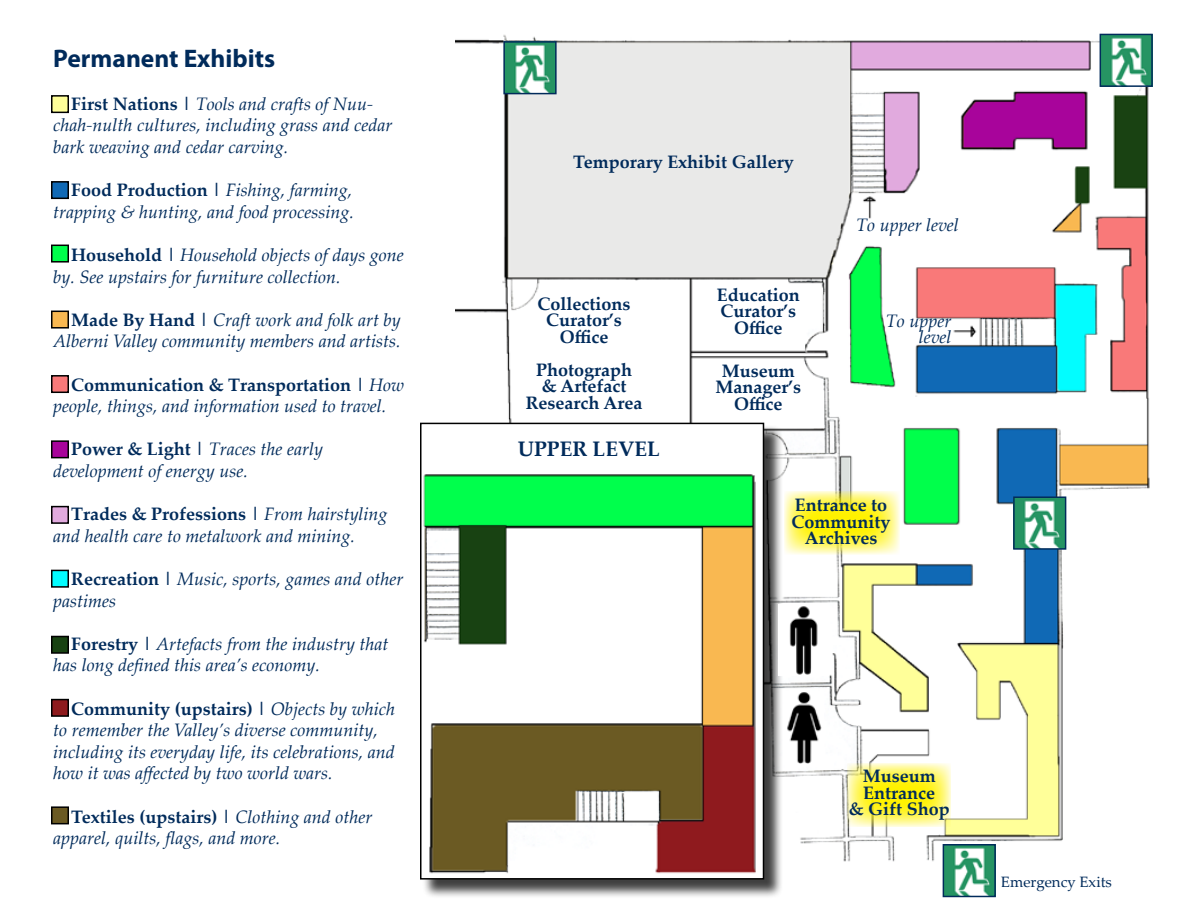
<style>
.page{position:relative;width:1200px;height:900px;background:#fff}
.page>*{position:absolute;margin:0;border:0;box-sizing:border-box;transform-origin:0 0}
.t1{font:700 25.5px "Myriad Pro";color:#012b5b}
.t2{font:700 21px "Palatino Linotype";color:#012b5b}
.t3{font:italic 18px/21.6px "Palatino Linotype";color:#012b5b}
.t4{font:700 18px/16.5px "Palatino Linotype";color:#012b5b;text-align:center}
.t5{font:15px "Palatino Linotype";color:#012b5b}
.s1{font-weight:700;font-style:normal}
</style>
<div class="page">
<img style="left:455px;top:33px;width:697px;height:861px">
<div style="left:422px;top:425px;width:361px;height:474px;background:#000;opacity:.75"></div>
<div style="left:421px;top:423px;width:343px;height:456px;background:#fff"></div>
<img style="left:423px;top:474px;width:333px;height:400px">
<div style="left:420px;top:423px;width:344px;height:457px;border:2px solid #000"></div>
<div style="left:51px;top:95px;width:18px;height:18px;background:#ff9;border:2px solid #000"></div>
<div style="left:51px;top:181px;width:18px;height:18px;background:#1069b5;border:2px solid #000"></div>
<div style="left:51px;top:245px;width:18px;height:18px;background:#00ff4b;border:2px solid #000"></div>
<div style="left:51px;top:311px;width:18px;height:18px;background:#f9b851;border:2px solid #000"></div>
<div style="left:51px;top:375px;width:18px;height:18px;background:#f97979;border:2px solid #000"></div>
<div style="left:51px;top:440px;width:18px;height:18px;background:#a8049b;border:2px solid #000"></div>
<div style="left:51px;top:506px;width:18px;height:18px;background:#e1aade;border:2px solid #000"></div>
<div style="left:51px;top:570px;width:18px;height:18px;background:#02fdff;border:2px solid #000"></div>
<div style="left:51px;top:636px;width:18px;height:18px;background:#184212;border:2px solid #000"></div>
<div style="left:51px;top:699px;width:18px;height:18px;background:#8e1a1d;border:2px solid #000"></div>
<div style="left:51px;top:806px;width:18px;height:18px;background:#6b5a23;border:2px solid #000"></div>
<svg style="left:784px;top:491px;width:115px;height:64px;background:#fdf562"></svg>
<img style="left:779px;top:605px;width:50px;height:70px">
<img style="left:784px;top:691px;width:39px;height:73px">
<img style="left:1103px;top:37px;width:47px;height:47px">
<div style="left:1100px;top:34px;width:53px;height:53px;border:2px solid #012b5b"></div>
<img style="left:506px;top:44px;width:48px;height:47px">
<div style="left:503px;top:41px;width:54px;height:53px;border:2px solid #012b5b"></div>
<img style="left:1016px;top:499px;width:47px;height:48px">
<div style="left:1013px;top:496px;width:53px;height:54px;border:2px solid #012b5b"></div>
<svg style="left:847px;top:764px;width:104px;height:63px;background:#fcf35e"></svg>
<img style="left:946px;top:847px;width:47px;height:47px">
<div style="left:943px;top:844px;width:53px;height:53px;border:2px solid #012b5b"></div>
<p class="t1" style="left:53px;top:41px;width:223px">Permanent Exhibits</p>
<p class="t3" style="left:53px;top:92px;width:341px;text-indent:18px"><span class="s1">First Nations |</span> Tools and crafts of Nuu&shy;chah-nulth cultures, including grass and cedar bark weaving and cedar carving.</p>
<p class="t3" style="left:53px;top:178px;width:302px;text-align:right"><span class="s1">Food Production |</span> Fishing, farming, trapping &amp; hunting, and food processing.</p>
<p class="t3" style="left:53px;top:243px;width:352px;text-indent:18px"><span class="s1">Household |</span> Household objects of days gone by. See upstairs for furniture collection.</p>
<p class="t3" style="left:53px;top:308px;width:349px;text-align:right"><span class="s1">Made By Hand |</span> Craft work and folk art by<br>Alberni Valley community members and artists.</p>
<p class="t3" style="left:53px;top:373px;width:352px;text-indent:18px"><span class="s1">Communication &amp; Transportation |</span> How people, things, and information used to travel.</p>
<p class="t3" style="left:53px;top:438px;width:271px;text-indent:18px"><span class="s1">Power &amp; Light |</span> Traces the early development of energy use.</p>
<p class="t3" style="left:53px;top:502px;width:336px;text-indent:18px"><span class="s1">Trades &amp; Professions |</span> From hairstyling and health care to metalwork and mining.</p>
<p class="t3" style="left:53px;top:567px;width:352px;text-indent:18px"><span class="s1">Recreation |</span> Music, sports, games and other pastimes</p>
<p class="t3" style="left:53px;top:632px;width:337px;text-indent:18px"><span class="s1">Forestry |</span> Artefacts from the industry that has long defined this area’s economy.</p>
<p class="t3" style="left:53px;top:697px;width:343px;text-indent:18px"><span class="s1">Community (upstairs) |</span> Objects by which to remember the Valley’s diverse community, including its everyday life, its celebrations, and how it was affected by two world wars.</p>
<p class="t3" style="left:53px;top:805px;width:321px;text-indent:18px"><span class="s1">Textiles (upstairs) |</span> Clothing and other apparel, quilts, flags, and more.</p>
<p class="t4" style="left:573px;top:153px;width:222px">Temporary Exhibit Gallery</p>
<p class="t4" style="left:538px;top:295px;width:94px">Collections</p>
<p class="t4" style="left:546px;top:311px;width:77px">Curator’s</p>
<p class="t4" style="left:560px;top:328px;width:50px">Office</p>
<p class="t4" style="left:536px;top:361px;width:97px">Photograph</p>
<p class="t4" style="left:542px;top:377px;width:86px">&amp; Artefact</p>
<p class="t4" style="left:526px;top:394px;width:118px">Research Area</p>
<p class="t2" style="left:518px;top:434px;width:144px">UPPER LEVEL</p>
<p class="t4" style="left:717px;top:286px;width:84px">Education<br>Curator’s<br>Office</p>
<p class="t4" style="left:715px;top:362px;width:87px">Museum<br>Manager’s<br>Office</p>
<p class="t3" style="left:856px;top:213px;width:104px">To upper level</p>
<p class="t3" style="left:886px;top:309px;width:67px">To upper</p>
<p class="t3" style="left:919px;top:326px;width:34px">level</p>
<p class="t4" style="left:792px;top:496px;width:100px">Entrance to<br>Community<br>Archives</p>
<p class="t4" style="left:863px;top:767px;width:74px">Museum</p>
<p class="t4" style="left:863px;top:784px;width:73px">Entrance</p>
<p class="t4" style="left:849px;top:800px;width:102px">&amp; Gift Shop</p>
<p class="t5" style="left:1001px;top:871px;width:113px">Emergency Exits</p>
</div>
